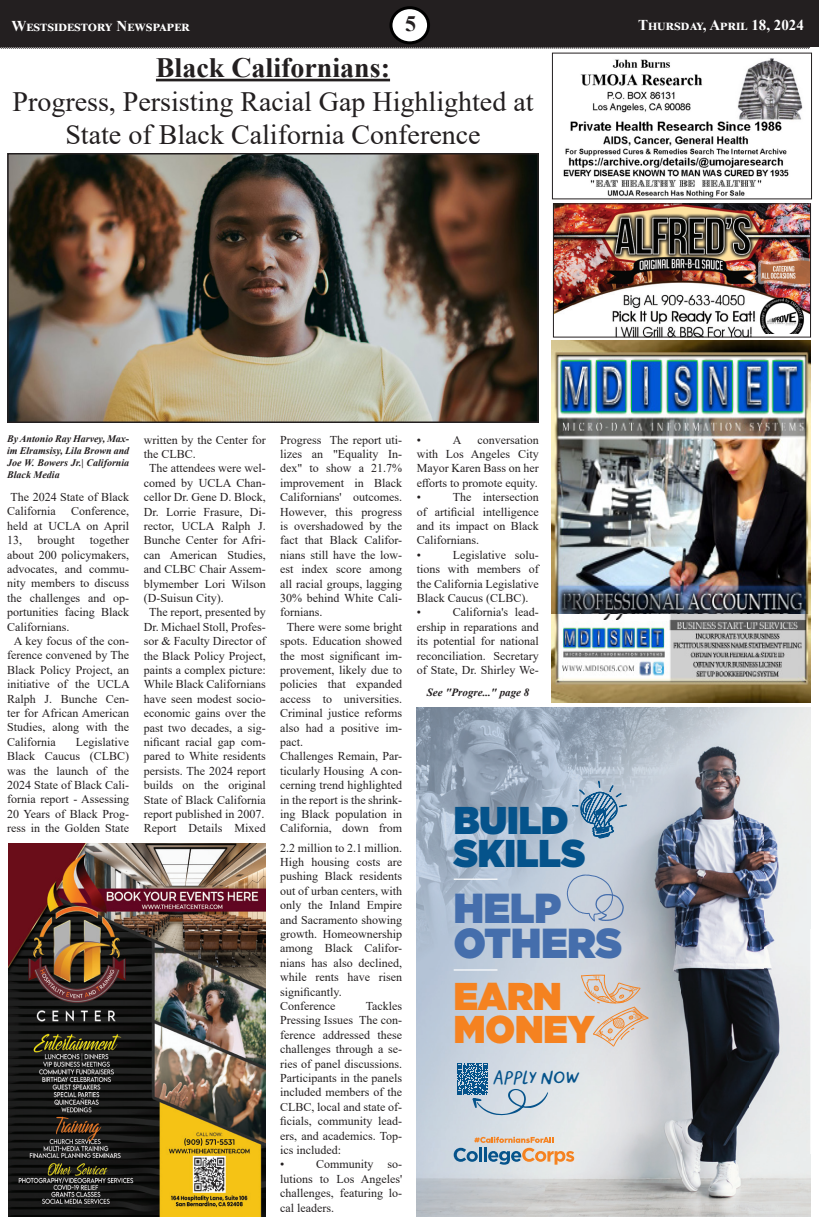
<style>
.page{position:relative;width:819px;height:1224px;background:#fff}
.page>*{position:absolute;margin:0;border:0;box-sizing:border-box;transform-origin:0 0}
.t1{font:900 41.9px/35.3px "Gotham";color:#456eac;scale:.94 1}
.t2{font:900 38.7px/32.2px "Gotham";color:#05538b;scale:.94 1}
.t3{font:900 38.7px/32.2px "Gotham";color:#f58220;scale:.94 1}
.t4{font:28px/33.6px "Times New Roman";color:#231f20;text-align:center}
.t5{font:700 28px "Times New Roman";color:#231f20}
.t6{font:700 22px "Times New Roman";color:#231f20}
.t7{font:18.6px "Blooming Mood";letter-spacing:-.02em;color:#05538b}
.t8{font:700 15px "Times New Roman";color:#fff}
.t9{font:12px/14.4px "Times New Roman";color:#231f20;text-align:justify}
.t10{font:italic 700 11px "Times New Roman";color:#231f20}
.t11{font:italic 700 10px/12px "Times New Roman";color:#231f20;text-align:justify}
</style>
<div class="page">
<div style="left:0;top:0;width:819px;height:46px;background:#231f20"></div>
<svg style="left:0;top:44px;width:813px;height:5px"></svg>
<div style="left:391px;top:8px;width:38px;height:35px;background:#fff;border-radius:50%"></div>
<div style="left:389px;top:6px;width:41px;height:38px;border:3px solid #000;border-radius:50%"></div>
<img style="left:552px;top:341px;width:258px;height:362px">
<img style="left:555px;top:205px;width:254px;height:131px">
<div style="left:553px;top:203px;width:258px;height:135px;border:1px solid #231f20"></div>
<img style="left:759px;top:297px;width:46px;height:36px">
<img style="left:9px;top:843px;width:257px;height:373px">
<img style="left:763px;top:707px;width:47px;height:221px">
<img style="left:749px;top:928px;width:61px;height:289px">
<img style="left:417px;top:981px;width:332px;height:236px">
<img style="left:417px;top:707px;width:346px;height:274px">
<svg style="left:457px;top:1064px;width:91px;height:51px;background:#abc0d2"></svg>
<hr style="left:454px;top:879px;width:44px;height:1px;background:#fff">
<hr style="left:454px;top:969px;width:44px;height:2px;background:#fff">
<svg style="left:454px;top:1137px;width:120px;height:28px;background:#c1bcb6"></svg>
<svg style="left:581px;top:975px;width:69px;height:72px;background:#d8cac0"></svg>
<svg style="left:572px;top:773px;width:55px;height:66px;background:#93aec5"></svg>
<svg style="left:567px;top:875px;width:57px;height:46px;background:#bac5d5"></svg>
<img style="left:563px;top:58px;width:240px;height:139px">
<div style="left:552px;top:53px;width:260px;height:146px;border:1px solid #231f20"></div>
<hr style="left:156px;top:79px;width:234px;height:2px;background:#231f20">
<img style="left:10px;top:156px;width:526px;height:264px">
<div style="left:7px;top:153px;width:532px;height:270px;border:2px solid #231f20"></div>
<p class="t8" style="left:11px;top:15px;width:180px">Westsidestory Newspaper</p>
<h3 class="t6" style="left:405px;top:8px;width:12px">5</h3>
<p class="t8" style="left:638px;top:14px;width:167px">Thursday, April 18, 2024</p>
<p class="t5" style="left:156px;top:47px;width:236px">Black Californians:</p>
<p class="t4" style="left:12px;top:84px;width:523px">Progress, Persisting Racial Gap Highlighted at<br>State of Black California Conference</p>
<p class="t11" style="left:7px;top:432px;width:124px">By Antonio Ray Harvey, Max&shy;im Elramsisy, Lila Brown and Joe W. Bowers Jr.| California Black Media</p>
<p class="t9" style="left:7px;top:489px;width:124px">The 2024 State of Black<br>California</p>
<p class="t9" style="left:7px;top:504px;width:124px;text-indent:64px">Conference, held at UCLA on April 13,</p>
<p class="t9" style="left:7px;top:533px;width:124px;text-indent:83px">together about 200 policymakers, advocates, and commu&shy;nity members to discuss the challenges and op&shy;portunities facing Black Californians.</p>
<p class="t9" style="left:7px;top:633px;width:124px;text-indent:7px">A key focus of the con&shy;ference convened by The Black Policy Project, an initiative of the UCLA Ralph J. Bunche Cen&shy;ter for African American Studies, along with the California</p>
<p class="t9" style="left:37px;top:533px;width:39px">brought</p>
<p class="t9" style="left:7px;top:734px;width:124px;text-indent:69px">Legislative Black Caucus (CLBC) was the launch of the 2024 State of Black Cali&shy;fornia report - Assessing 20 Years of Black Prog&shy;ress in the Golden State</p>
<p class="t9" style="left:144px;top:432px;width:124px">written by the Center for the CLBC.</p>
<p class="t9" style="left:144px;top:461px;width:124px;text-indent:6px">The attendees were wel&shy;comed by UCLA Chan&shy;cellor Dr. Gene D. Block, Dr. Lorrie Frasure, Di&shy;rector, UCLA Ralph J.<br>Bunche Center for Afri&shy;can American Studies, and CLBC Chair Assem&shy;blymember Lori Wilson (D-Suisun City).</p>
<p class="t9" style="left:144px;top:605px;width:124px;text-align:center">The report, presented by<br>Dr. Michael Stoll, Profes&shy;sor &amp; Faculty Director of the Black Policy Project, paints a complex picture:<br>While Black Californians have seen modest socio&shy;economic gains over the past two decades, a sig&shy;nificant racial gap com&shy;pared to White residents persists. The 2024 report builds on the original<br>State of Black California report published in 2007.</p>
<p class="t9" style="left:144px;top:821px;width:124px">Report Details Mixed</p>
<p class="t9" style="left:280px;top:432px;width:124px">Progress The report uti&shy;lizes an "Equality In&shy;dex" to show a 21.7% improvement in Black Californians' outcomes.<br>However, this progress is overshadowed by the fact that Black Califor&shy;nians still have the low&shy;est index score among all racial groups, lagging 30% behind White Cali&shy;fornians.</p>
<p class="t9" style="left:280px;top:619px;width:124px;text-indent:7px">There were some bright spots. Education showed the most significant im&shy;provement, likely due to policies that expanded access to universities.<br>Criminal justice reforms also had a positive im&shy;pact.</p>
<p class="t9" style="left:280px;top:749px;width:124px">Challenges Remain, Par&shy;ticularly Housing A con&shy;cerning trend highlighted in the report is the shrink&shy;ing Black population in California, down from</p>
<p class="t9" style="left:280px;top:840px;width:124px">2.2 million to 2.1 million.<br>High housing costs are pushing Black residents out of urban centers, with only the Inland Empire and Sacramento showing growth. Homeownership among Black Califor&shy;nians has also declined, while rents have risen significantly.</p>
<p class="t9" style="left:280px;top:998px;width:57px">Conference</p>
<p class="t9" style="left:280px;top:998px;width:124px;text-indent:86px">Tackles Pressing Issues The con&shy;ference addressed these challenges through a se&shy;ries of panel discussions.<br>Participants in the panels included members of the CLBC, local and state of&shy;ficials, community lead&shy;ers, and academics. Top&shy;ics included:</p>
<p class="t9" style="left:280px;top:1157px;width:6px">•</p>
<p class="t9" style="left:280px;top:1157px;width:124px;text-indent:36px">Community so&shy;lutions to Los Angeles' challenges, featuring lo&shy;cal leaders.</p>
<p class="t9" style="left:417px;top:432px;width:124px;text-indent:61px">conversation with Los Angeles City Mayor Karen Bass on her efforts to promote equity.</p>
<p class="t9" style="left:417px;top:490px;width:6px">•</p>
<p class="t9" style="left:417px;top:432px;width:6px">•</p>
<p class="t9" style="left:453px;top:432px;width:10px">A</p>
<p class="t9" style="left:417px;top:490px;width:124px;text-indent:36px">The intersection of artificial intelligence and its impact on Black Californians.</p>
<p class="t9" style="left:417px;top:547px;width:6px">•</p>
<p class="t9" style="left:417px;top:547px;width:124px;text-indent:36px">Legislative solu&shy;tions with members of the California Legislative Black Caucus (CLBC).</p>
<p class="t9" style="left:417px;top:605px;width:6px">•</p>
<p class="t9" style="left:417px;top:605px;width:124px;text-indent:36px">California's lead&shy;ership in reparations and its potential for national reconciliation. Secretary of State, Dr. Shirley We-</p>
<p class="t10" style="left:427px;top:685px;width:104px">See "Progre..." page 8</p>
<p class="t2" style="left:454px;top:804px;width:141px">BUILD<br>SKILLS</p>
<p class="t1" style="left:454px;top:890px;width:181px">HELP<br>OTHERS</p>
<p class="t3" style="left:454px;top:980px;width:151px">EARN<br>MONEY</p>
<p class="t7" style="left:494px;top:1065px;width:87px">Apply NOw</p>
</div>
